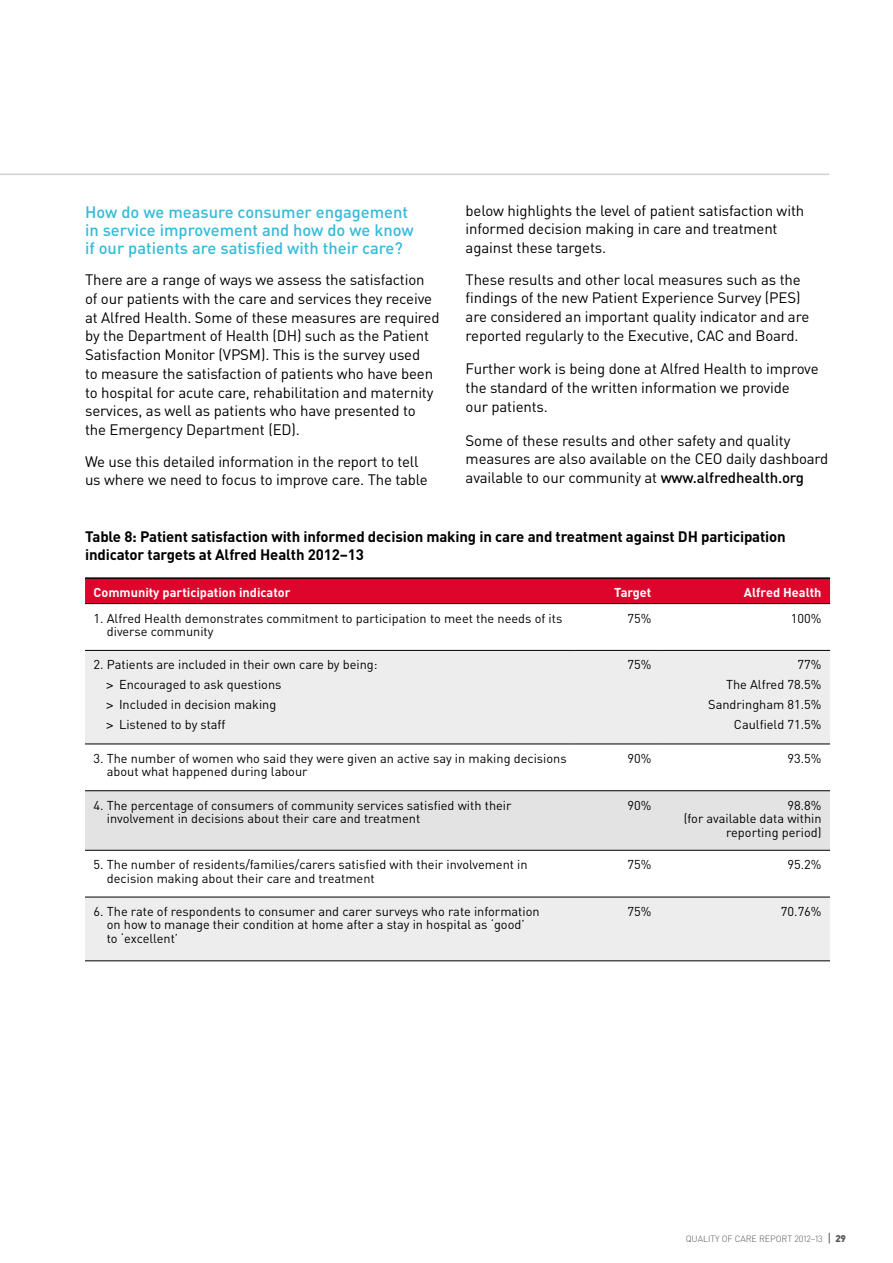
<style>
.page{position:relative;width:893px;height:1263px;background:#fff}
.page>*{position:absolute;margin:0;border:0;box-sizing:border-box;transform-origin:0 0}
.t1{font:500 16.5px/18px "DIN";color:#34bbda}
.t2{font:15px/18.8px "DIN";letter-spacing:-.01em;color:#000}
.t3{font:700 15px/18.8px "DIN";letter-spacing:-.01em;color:#000}
.t4{font:12.75px/13.5px "DIN";color:#000}
.t5{font:700 12.75px "DIN";color:#fff}
.t6{font:900 9.75px "DIN";color:#575756}
.t7{font:300 9px "DIN";letter-spacing:-.01em;color:#575756}
.s1{font-weight:500}
.s2{font-family:"Helvetica LT"}
</style>
<div class="page">
<hr style="left:0;top:174px;width:829px;height:1px;background:#d0d0d0">
<div style="left:85px;top:579px;width:745px;height:24px;background:#dd052b"></div>
<svg style="left:85px;top:651px;width:745px;height:309px;fill:#ededed"></svg>
<div style="left:85px;top:791px;width:745px;height:59px;background:#e3e3e3"></div>
<hr style="left:85px;top:577px;width:490px;height:2px;background:#000">
<hr style="left:575px;top:577px;width:85px;height:2px;background:#000">
<hr style="left:660px;top:577px;width:170px;height:2px;background:#000">
<hr style="left:85px;top:603px;width:490px;height:1px;background:#000">
<hr style="left:575px;top:603px;width:85px;height:1px;background:#000">
<hr style="left:660px;top:603px;width:170px;height:1px;background:#000">
<hr style="left:575px;top:790px;width:85px;height:1px;background:#000">
<hr style="left:660px;top:790px;width:170px;height:1px;background:#000">
<hr style="left:575px;top:850px;width:85px;height:1px;background:#000">
<hr style="left:660px;top:850px;width:170px;height:1px;background:#000">
<hr style="left:85px;top:650px;width:490px;height:1px;background:#000">
<hr style="left:575px;top:650px;width:85px;height:1px;background:#000">
<hr style="left:660px;top:650px;width:170px;height:1px;background:#000">
<hr style="left:575px;top:744px;width:85px;height:1px;background:#000">
<hr style="left:660px;top:744px;width:170px;height:1px;background:#000">
<hr style="left:85px;top:960px;width:490px;height:1px;background:#000">
<hr style="left:575px;top:960px;width:85px;height:1px;background:#000">
<hr style="left:660px;top:960px;width:170px;height:1px;background:#000">
<hr style="left:85px;top:744px;width:490px;height:1px;background:#000">
<hr style="left:85px;top:790px;width:490px;height:1px;background:#000">
<hr style="left:85px;top:850px;width:490px;height:1px;background:#000">
<hr style="left:85px;top:897px;width:490px;height:1px;background:#000">
<hr style="left:575px;top:897px;width:85px;height:1px;background:#000">
<hr style="left:660px;top:897px;width:170px;height:1px;background:#000">
<p class="t1" style="left:85px;top:202px;width:330px">How do we measure consumer engagement in service improvement and how do we know if our patients are satisfied with their care?</p>
<p class="t2" style="left:85px;top:270px;width:356px">There are a range of ways we assess the satisfaction of our patients with the care and services they receive at Alfred Health. Some of these measures are required by the Department of Health (DH) such as the Patient Satisfaction Monitor (VPSM). This is the survey used<br>to measure the satisfaction of patients who have been to hospital for acute care, rehabilitation and maternity services, as well as patients who have presented to the Emergency Department (ED).</p>
<p class="t2" style="left:85px;top:451px;width:344px">We use this detailed information in the report to tell us where we need to focus to improve care. The table</p>
<p class="t2" style="left:466px;top:200px;width:340px">below highlights the level of patient satisfaction with informed decision making in care and treatment against these targets.</p>
<p class="t2" style="left:466px;top:269px;width:345px">These results and other local measures such as the findings of the new Patient Experience Survey (PES) are considered an important quality indicator and are reported regularly to the Executive, CAC and Board.</p>
<p class="t2" style="left:466px;top:359px;width:355px">Further work is being done at Alfred Health to improve the standard of the written information we provide<br>our patients.</p>
<p class="t2" style="left:466px;top:430px;width:364px">Some of these results and other safety and quality measures are also available on the CEO daily dashboard available to our community at <span class="s1">www.alfredhealth.org</span></p>
<p class="t3" style="left:85px;top:526px;width:702px">Table 8: Patient satisfaction with informed decision making in care and treatment against DH participation indicator targets at Alfred Health 2012–13</p>
<p class="t5" style="left:94px;top:584px;width:199px">Community participation indicator</p>
<p class="t5" style="left:614px;top:584px;width:39px">Target</p>
<p class="t5" style="left:744px;top:584px;width:79px">Alfred Health</p>
<p class="t4" style="left:107px;top:611px;width:457px;text-indent:-13px">1. Alfred Health demonstrates commitment to participation to meet the needs of its diverse community</p>
<p class="t4" style="left:627px;top:611px;width:25px">75%</p>
<p class="t4" style="left:791px;top:611px;width:32px">100%</p>
<p class="t4" style="left:106px;top:654px;width:273px;line-height:20px;text-indent:-13px">2. Patients are included in their own care by being: <span class="s2">&gt;</span> Encouraged to ask questions<br><span class="s2">&gt;</span> Included in decision making<br><span class="s2">&gt;</span> Listened to by staff</p>
<p class="t4" style="left:627px;top:658px;width:25px">75%</p>
<p class="t4" style="left:708px;top:654px;width:115px;line-height:20px;text-align:right">77%<br>The Alfred 78.5%<br>Sandringham 81.5%<br>Caulfield 71.5%</p>
<p class="t4" style="left:107px;top:751px;width:461px;text-indent:-13px">3. The number of women who said they were given an active say in making decisions about what happened during labour</p>
<p class="t4" style="left:627px;top:751px;width:25px">90%</p>
<p class="t4" style="left:787px;top:751px;width:36px">93.5%</p>
<p class="t4" style="left:107px;top:798px;width:406px;text-indent:-13px">4. The percentage of consumers of community services satisfied with their involvement in decisions about their care and treatment</p>
<p class="t4" style="left:627px;top:798px;width:25px">90%</p>
<p class="t4" style="left:684px;top:798px;width:139px;text-align:right">98.8%<br>(for available data within reporting period)</p>
<p class="t4" style="left:107px;top:857px;width:422px;text-indent:-13px">5. The number of residents/families/carers satisfied with their involvement in decision making about their care and treatment</p>
<p class="t4" style="left:628px;top:857px;width:25px">75%</p>
<p class="t4" style="left:787px;top:857px;width:36px">95.2%</p>
<p class="t4" style="left:107px;top:904px;width:434px;text-indent:-13px">6. The rate of respondents to consumer and carer surveys who rate information on how to manage their condition at home after a stay in hospital as ‘good’<br>to ‘excellent’</p>
<p class="t4" style="left:628px;top:904px;width:25px">75%</p>
<p class="t4" style="left:781px;top:904px;width:42px">70.76%</p>
<p class="t7" style="left:686px;top:1233px;width:97px">QUALITY OF CARE RE PORT</p>
<p class="t7" style="left:794px;top:1233px;width:30px">2012–13</p>
<p class="t6" style="left:836px;top:1232px;width:12px">29</p>
</div>
